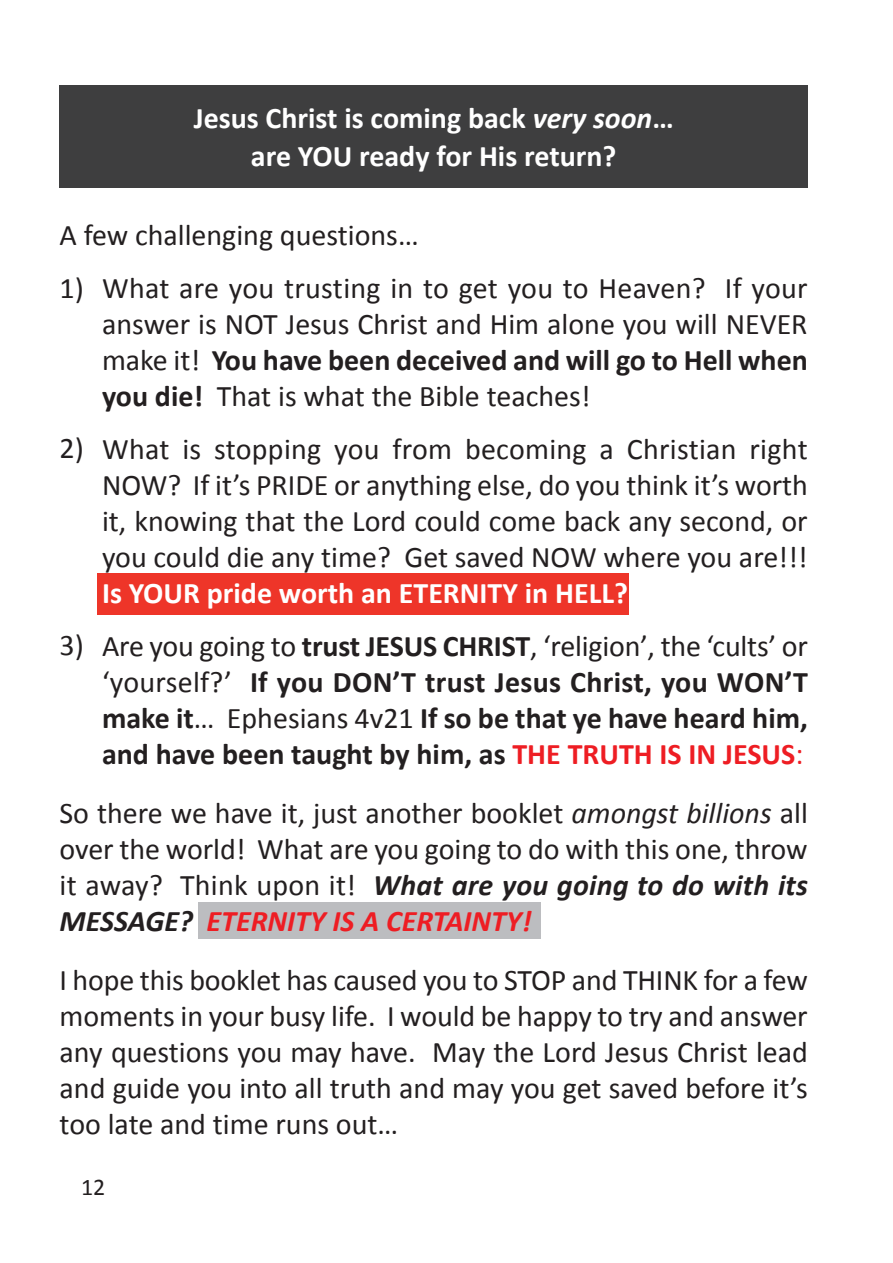
<style>
.page{position:relative;width:893px;height:1263px;background:#fff}
.page>*{position:absolute;margin:0;border:0;box-sizing:border-box;transform-origin:0 0}
.t1{font:30px/36px "Calibri";color:#231f20;text-align:justify}
.t2{font:700 30px/36px "Calibri";color:#231f20;text-align:justify}
.t3{font:700 30px/38.1px "Calibri";color:#fff;text-align:center}
.t4{font:24px "Calibri";color:#231f20}
.s1{font-style:italic}
.s2{font-weight:700}
.s3{font-weight:700;color:#fff}
.s4{font-weight:400}
.s5{color:#ee1d23}
.s6{font-weight:400;color:#ee1d23}
.s7{font-weight:700;font-style:italic}
.s8{font-weight:700;font-style:italic;color:#ee1d23}
</style>
<div class="page">
<div style="left:199px;top:903px;width:342px;height:36px;background:#bcbdc0"></div>
<div style="left:60px;top:85px;width:748px;height:102px;background:#3e3e3f"></div>
<div style="left:98px;top:573px;width:531px;height:41px;background:#ee3529"></div>
<p class="t3" style="left:194px;top:98px;width:481px">Jesus Christ is coming back <span class="s1">very soon</span>… are YOU ready for His return?</p>
<p class="t1" style="left:102px;top:208px;width:707px;line-height:53.1px;text-indent:-43px">A few challenging questions…<br>What are you trusting in to get you to Heaven? If your</p>
<p class="t1" style="left:102px;top:306px;width:707px">answer is NOT Jesus Christ and Him alone you will NEVER make it! <span class="s2">You have been deceived and will go to Hell when you die!</span> That is what the Bible teaches!</p>
<p class="t1" style="left:102px;top:431px;width:707px">What is stopping you from becoming a Christian right NOW? If it’s PRIDE or anything else, do you think it’s worth it, knowing that the Lord could come back any second, or you could die any time? Get saved NOW where you are!!!</p>
<p class="t1" style="left:102px;top:566px;width:707px;line-height:53.1px"><span class="s3">Is YOUR pride worth an ETERNITY in HELL?<br></span>Are you going to <span class="s2">trust JESUS CHRIST</span>, ‘religion’, the ‘cults’ or</p>
<p class="t2" style="left:102px;top:664px;width:707px"><span class="s4">‘yourself?’</span> If you DON’T trust Jesus Christ, you WON’T make it<span class="s4">… Ephesians 4v21</span> If so be that ye have heard him, and have been taught by him, as <span class="s5">THE TRUTH IS IN JESUS</span><span class="s6">:</span></p>
<p class="t1" style="left:60px;top:795px;width:750px">So there we have it, just another booklet <span class="s1">amongst billions</span> all over the world! What are you going to do with this one, throw it away? Think upon it! <span class="s7">What are you going to do with its MESSAGE?</span> <span class="s8">ETERNITY IS A CERTAINTY!</span></p>
<p class="t1" style="left:60px;top:962px;width:750px">I hope this booklet has caused you to STOP and THINK for a few moments in your busy life. I would be happy to try and answer any questions you may have. May the Lord Jesus Christ lead and guide you into all truth and may you get saved before it’s too late and time runs out…</p>
<p class="t1" style="left:60px;top:270px;width:26px">1)</p>
<p class="t1" style="left:60px;top:429px;width:26px">2)</p>
<p class="t1" style="left:60px;top:626px;width:26px">3)</p>
<p class="t4" style="left:81px;top:1172px;width:26px">12</p>
</div>
